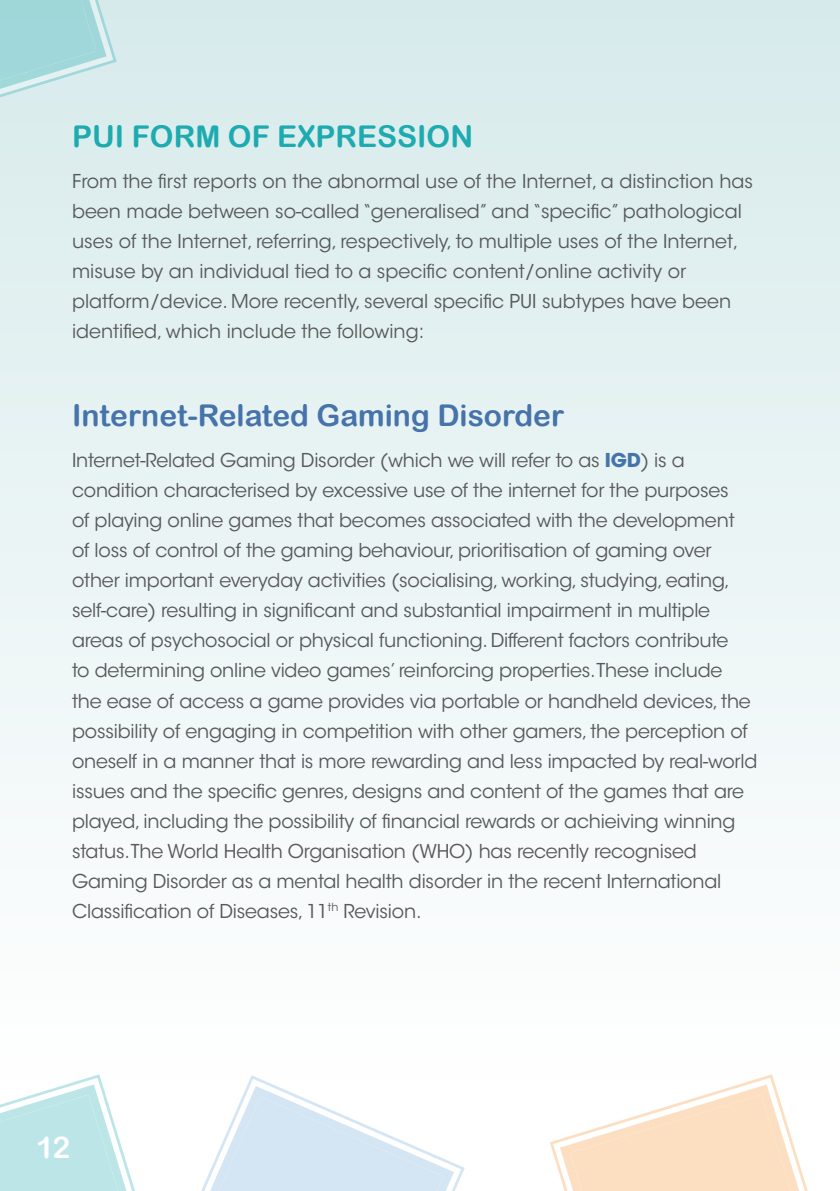
<style>
.page{position:relative;width:840px;height:1191px;background:#fff}
.page>*{position:absolute;margin:0;border:0;box-sizing:border-box;transform-origin:0 0}
.t1{font:30px "Arial Rounded MT Bold";color:#4673a9}
.t2{font:30px "Arial Rounded MT Bold";color:#1dabb0}
.t3{font:30px "Arial Rounded MT Bold";color:#fff}
.t4{font:19px/30px "ITC Avant Garde Std";letter-spacing:-.01em;color:#57585a}
.s1{font-weight:700;color:#4673a9}
</style>
<div class="page">
<svg style="left:0;top:1083px;width:465px;height:108px"></svg>
<svg style="left:550px;top:1083px;width:258px;height:108px"></svg>
<div style="left:0;top:0;width:839px;height:1083px;background:linear-gradient(to bottom,#d7eaeb,#fefefe)"></div>
<svg style="left:0;top:0;width:127px;height:140px;background:#c1e3e4"></svg>
<p class="t2" style="left:72px;top:118px;width:402px">PUI FORM OF EXPRESSION</p>
<p class="t4" style="left:72px;top:166px;width:682px">From the first reports on the abnormal use of the Internet, a distinction has been made between so-called “generalised” and “specific” pathological uses of the Internet, referring, respectively, to multiple uses of the Internet, misuse by an individual tied to a specific content/online activity or platform/device. More recently, several specific PUI subtypes have been identified, which include the following:</p>
<p class="t1" style="left:72px;top:398px;width:493px">Internet-Related Gaming Disorder</p>
<p class="t4" style="left:72px;top:446px;width:686px">Internet-Related Gaming Disorder (which we will refer to as <span class="s1">IGD</span>) is a condition characterised by excessive use of the internet for the purposes<br>of playing online games that becomes associated with the development<br>of loss of control of the gaming behaviour, prioritisation of gaming over other important everyday activities (socialising, working, studying, eating, self-care) resulting in significant and substantial impairment in multiple areas of psychosocial or physical functioning. Different factors contribute<br>to determining online video games’ reinforcing properties.These include<br>the ease of access a game provides via portable or handheld devices, the possibility of engaging in competition with other gamers, the perception of oneself in a manner that is more rewarding and less impacted by real-world issues and the specific genres, designs and content of the games that are played, including the possibility of financial rewards or achieiving winning status.The World Health Organisation (WHO) has recently recognised Gaming Disorder as a mental health disorder in the recent International Classification of Diseases, 11<sup>th</sup> Revision.</p>
<h1 class="t3" style="left:36px;top:1129px;width:36px">12</h1>
</div>
